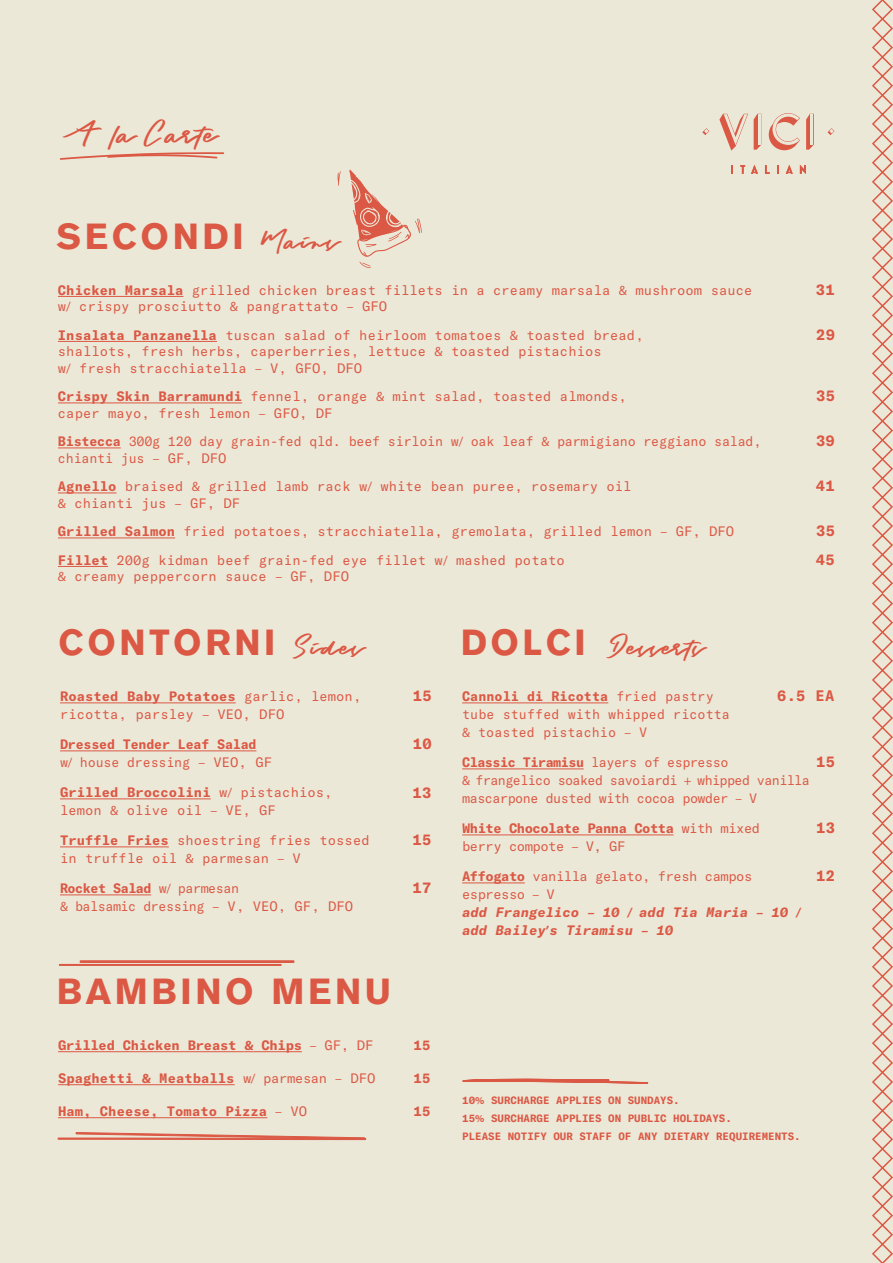
<style>
.page{position:relative;width:893px;height:1263px;background:#ece8d8}
.page>*{position:absolute;margin:0;border:0;box-sizing:border-box;transform-origin:0 0}
.t1{font:700 36px "Akzidenz Grotesk BQ";letter-spacing:.1em;color:#db5844}
.t2{font:33px "Gothic Demo";color:#db5844}
.t3{font:30px "Gothic Demo";color:#db5844}
.t4{font:700 15px "GT America Mono Trial";letter-spacing:.02em;color:#db5844}
.t5{font:13.5px/18px "GT America Mono Trial";color:#db5844}
.t6{font:13.5px/18px "GT America Mono Trial";letter-spacing:-.04em;color:#db5844}
.t7{font:italic 700 13.5px/18px "GT America Mono Trial";color:#db5844}
.t8{font:13.5px/16.5px "GT America Mono Trial";letter-spacing:-.02em;color:#db5844}
.t9{font:700 13.5px/18px "GT America Mono Trial";letter-spacing:-.02em;color:#db5844}
.t10{font:700 13.5px "GT America Mono Trial";color:#db5844}
.t11{font:700 10.5px/18px "GT America Mono Trial";color:#db5844}
.s1{font-family:"Gothic Demo";font-weight:400;font-size:30px}
.s2{font-weight:700}
.s3{font-family:"Myriad Pro"}
.s4{font-weight:400}
.s5{font-family:"Myriad Pro";font-weight:400}
.s6{font-family:"Akzidenz Grotesk BQ";font-weight:700;font-size:36px}
.s7{font-style:normal}
.s8{font-weight:400;font-style:normal}
.s9{font-family:"Myriad Pro";font-weight:400;font-style:normal}
.s10{font-family:"Myriad Pro";font-style:normal}
</style>
<div class="page">
<hr style="left:462px;top:702px;width:146px;height:1px;background:#db5844">
<hr style="left:462px;top:768px;width:122px;height:1px;background:#db5844">
<hr style="left:462px;top:834px;width:212px;height:1px;background:#db5844">
<hr style="left:462px;top:882px;width:63px;height:1px;background:#db5844">
<svg style="left:872px;top:0;width:21px;height:1263px"></svg>
<hr style="left:58px;top:296px;width:125px;height:1px;background:#db5844">
<hr style="left:58px;top:341px;width:159px;height:1px;background:#db5844">
<hr style="left:58px;top:403px;width:184px;height:1px;background:#db5844">
<hr style="left:58px;top:448px;width:63px;height:1px;background:#db5844">
<hr style="left:58px;top:493px;width:59px;height:1px;background:#db5844">
<hr style="left:58px;top:538px;width:117px;height:1px;background:#db5844">
<hr style="left:58px;top:566px;width:50px;height:1px;background:#db5844">
<svg style="left:337px;top:171px;width:4px;height:15px"></svg>
<svg style="left:349px;top:170px;width:73px;height:98px"></svg>
<svg style="left:362px;top:262px;width:8px;height:5px"></svg>
<svg style="left:60px;top:152px;width:164px;height:8px"></svg>
<svg style="left:719px;top:114px;width:29px;height:37px"></svg>
<svg style="left:731px;top:165px;width:2px;height:9px"></svg>
<svg style="left:740px;top:165px;width:5px;height:9px"></svg>
<svg style="left:751px;top:165px;width:7px;height:9px"></svg>
<svg style="left:765px;top:165px;width:5px;height:9px"></svg>
<svg style="left:777px;top:165px;width:2px;height:9px"></svg>
<svg style="left:786px;top:165px;width:7px;height:9px"></svg>
<svg style="left:800px;top:165px;width:6px;height:9px"></svg>
<svg style="left:827px;top:128px;width:7px;height:7px"></svg>
<svg style="left:702px;top:128px;width:7px;height:7px"></svg>
<svg style="left:754px;top:114px;width:7px;height:36px"></svg>
<hr style="left:758px;top:114px;width:3px;height:30px;background:#ece8d7">
<svg style="left:806px;top:114px;width:8px;height:36px"></svg>
<hr style="left:810px;top:114px;width:3px;height:30px;background:#ece8d7">
<svg style="left:769px;top:113px;width:31px;height:37px"></svg>
<hr style="left:60px;top:702px;width:176px;height:1px;background:#db5844">
<hr style="left:60px;top:750px;width:196px;height:1px;background:#db5844">
<hr style="left:60px;top:798px;width:151px;height:1px;background:#db5844">
<hr style="left:60px;top:846px;width:109px;height:1px;background:#db5844">
<hr style="left:60px;top:894px;width:91px;height:1px;background:#db5844">
<hr style="left:58px;top:1051px;width:186px;height:1px;background:#db5844">
<hr style="left:253px;top:1051px;width:49px;height:1px;background:#db5844">
<hr style="left:58px;top:1084px;width:84px;height:1px;background:#db5844">
<hr style="left:151px;top:1084px;width:84px;height:1px;background:#db5844">
<hr style="left:58px;top:1117px;width:209px;height:1px;background:#db5844">
<svg style="left:58px;top:1132px;width:308px;height:8px"></svg>
<svg style="left:59px;top:960px;width:235px;height:6px"></svg>
<svg style="left:462px;top:1078px;width:186px;height:6px"></svg>
<h2 class="t2" style="left:63px;top:118px;width:156px">A la Carte</h2>
<h1 class="t1" style="left:57px;top:215px;width:283px">SECONDI <span class="s1">Mains</span></h1>
<p class="t5" style="left:58px;top:283px;width:696px;line-height:16.5px"><span class="s2">Chicken Marsala</span> grilled chicken breast fillets in a creamy marsala <span class="s3">&amp;</span> mushroom sauce w<span class="s3">/</span> crispy prosciutto <span class="s3">&amp;</span> pangrattato <span class="s3">–</span> GFO</p>
<p class="t5" style="left:58px;top:328px;width:587px;line-height:16.5px"><span class="s2">Insalata Panzanella</span> tuscan salad of heirloom tomatoes <span class="s3">&amp;</span> toasted bread, shallots, fresh herbs, caperberries, lettuce <span class="s3">&amp;</span> toasted pistachios<br>w<span class="s3">/</span> fresh stracchiatella <span class="s3">–</span> V, GFO, DFO</p>
<p class="t5" style="left:58px;top:389px;width:570px;line-height:16.5px"><span class="s2">Crispy Skin Barramundi</span> fennel, orange <span class="s3">&amp;</span> mint salad, toasted almonds, caper mayo, fresh lemon <span class="s3">–</span> GFO, DF</p>
<p class="t8" style="left:58px;top:434px;width:705px"><span class="s2">Bistecca</span> 300g 120 day grain-fed qld. beef sirloin w<span class="s3">/</span> oak leaf <span class="s3">&amp;</span> parmigiano reggiano salad, chianti jus <span class="s3">–</span> GF, DFO</p>
<p class="t5" style="left:58px;top:479px;width:575px;line-height:16.5px"><span class="s2">Agnello</span> braised <span class="s3">&amp;</span> grilled lamb rack w<span class="s3">/</span> white bean puree, rosemary oil <span class="s3">&amp;</span> chianti jus <span class="s3">–</span> GF, DF</p>
<p class="t5" style="left:58px;top:518px;width:678px;line-height:28.5px"><span class="s2">Grilled Salmon</span> fried potatoes, stracchiatella, gremolata, grilled lemon <span class="s3">–</span> GF, DFO<br><span class="s2">Fillet</span> 200g kidman beef grain-fed eye fillet w<span class="s3">/</span> mashed potato</p>
<p class="t5" style="left:58px;top:568px;width:293px"><span class="s3">&amp;</span> creamy peppercorn sauce <span class="s3">–</span> GF, DFO</p>
<p class="t4" style="left:816px;top:283px;width:20px">31</p>
<p class="t4" style="left:816px;top:328px;width:20px">29</p>
<p class="t4" style="left:816px;top:389px;width:20px">35</p>
<p class="t4" style="left:816px;top:434px;width:20px">39</p>
<p class="t4" style="left:816px;top:479px;width:20px">41</p>
<p class="t4" style="left:816px;top:525px;width:20px">35</p>
<p class="t4" style="left:816px;top:553px;width:20px">45</p>
<h1 class="t1" style="left:59px;top:622px;width:307px">CONTORNI <span class="s1">Sides</span></h1>
<p class="t5" style="left:60px;top:688px;width:303px"><span class="s2">Roasted Baby Potatoes</span> garlic, lemon, ricotta, parsley <span class="s3">–</span> VEO, DFO</p>
<p class="t9" style="left:60px;top:736px;width:214px">Dressed Tender Leaf Salad <span class="s4">w</span><span class="s5">/</span> <span class="s4">house dressing</span> <span class="s5">–</span> <span class="s4">VEO, GF</span></p>
<p class="t5" style="left:60px;top:784px;width:274px"><span class="s2">Grilled Broccolini</span> w<span class="s3">/</span> pistachios, lemon <span class="s3">&amp;</span> olive oil <span class="s3">–</span> VE, GF</p>
<p class="t5" style="left:60px;top:832px;width:311px"><span class="s2">Truffle Fries</span> shoestring fries tossed in truffle oil <span class="s3">&amp;</span> parmesan <span class="s3">–</span> V</p>
<p class="t6" style="left:60px;top:880px;width:295px"><span class="s2">Rocket Salad</span> w<span class="s3">/</span> parmesan<br><span class="s3">&amp;</span> balsamic dressing <span class="s3">–</span> V, VEO, GF, DFO</p>
<p class="t4" style="left:413px;top:689px;width:20px">15</p>
<p class="t4" style="left:413px;top:737px;width:20px">10</p>
<p class="t4" style="left:413px;top:786px;width:20px">13</p>
<p class="t4" style="left:413px;top:833px;width:20px">15</p>
<p class="t4" style="left:413px;top:881px;width:20px">17</p>
<h1 class="t1" style="left:57px;top:971px;width:336px">BAMBINO MENU</h1>
<h3 class="t3" style="left:461px;top:633px;width:245px"><span class="s6">DOLCI</span> Desserts</h3>
<p class="t5" style="left:462px;top:688px;width:269px"><span class="s2">Cannoli di Ricotta</span> fried pastry tube stuffed with whipped ricotta <span class="s3">&amp;</span> toasted pistachio <span class="s3">–</span> V</p>
<p class="t6" style="left:462px;top:754px;width:349px"><span class="s2">Classic Tiramisu</span> layers of espresso<br><span class="s3">&amp;</span> frangelico soaked savoiardi <span class="s3">+</span> whipped vanilla mascarpone dusted with cocoa powder <span class="s3">–</span> V</p>
<p class="t6" style="left:462px;top:820px;width:300px"><span class="s2">White Chocolate Panna Cotta</span> with mixed berry compote <span class="s3">–</span> V, GF</p>
<p class="t7" style="left:462px;top:868px;width:340px"><span class="s7">Affogato</span> <span class="s8">vanilla gelato, fresh campos espresso</span> <span class="s9">–</span> <span class="s8">V<br></span>add Frangelico <span class="s3">–</span> 10 <span class="s3">/</span> add Tia Maria <span class="s3">–</span> 10 <span class="s3">/ </span>add Bailey<span class="s10">’</span>s Tiramisu <span class="s3">–</span> 10</p>
<p class="t4" style="left:777px;top:689px;width:59px">6.5 EA</p>
<p class="t4" style="left:816px;top:755px;width:20px">15</p>
<p class="t4" style="left:816px;top:821px;width:20px">13</p>
<p class="t4" style="left:816px;top:869px;width:20px">12</p>
<p class="t9" style="left:58px;top:1037px;width:317px">Grilled Chicken Breast <span class="s3">&amp;</span> Chips <span class="s5">–</span> <span class="s4">GF, DF</span></p>
<p class="t10" style="left:58px;top:1072px;width:319px">Spaghetti <span class="s3">&amp;</span> Meatballs <span class="s4">w</span><span class="s5">/</span> <span class="s4">parmesan</span> <span class="s5">–</span> <span class="s4">DFO</span></p>
<p class="t10" style="left:58px;top:1105px;width:251px">Ham, Cheese, Tomato Pizza <span class="s5">–</span> <span class="s4">VO</span></p>
<p class="t11" style="left:462px;top:1092px;width:340px">10<span class="s3">%</span> SURCHARGE APPLIES ON SUNDAYS.<br>15<span class="s3">%</span> SURCHARGE APPLIES ON PUBLIC HOLIDAYS.<br>PLEASE NOTIFY OUR STAFF OF ANY DIETARY REQUIREMENTS.</p>
<p class="t9" style="left:414px;top:1037px;width:19px">15</p>
<p class="t9" style="left:414px;top:1070px;width:19px">15</p>
<p class="t9" style="left:414px;top:1103px;width:19px">15</p>
</div>
